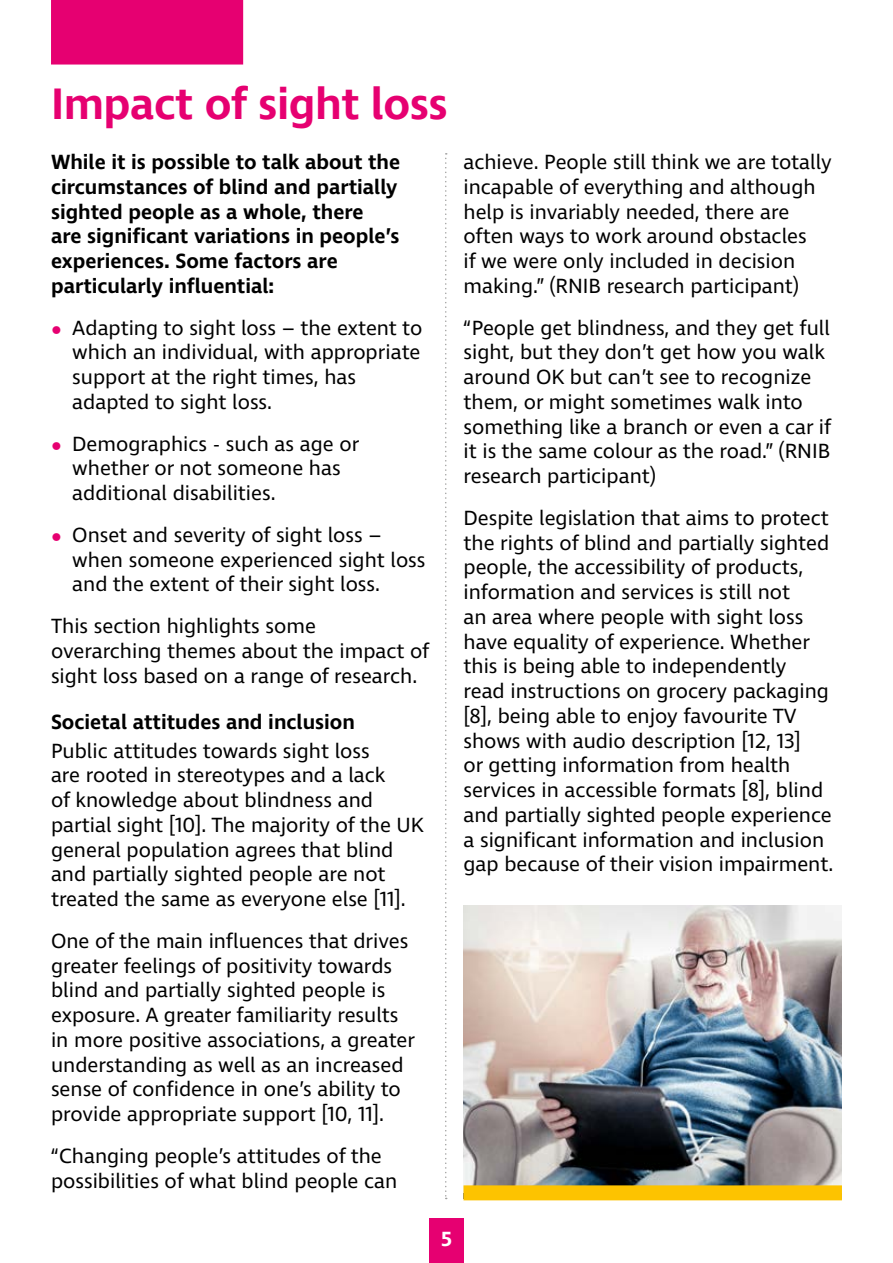
<style>
.page{position:relative;width:893px;height:1263px;background:#fff}
.page>*{position:absolute;margin:0;border:0;box-sizing:border-box;transform-origin:0 0}
.h22{font:600 45px "Ingra";letter-spacing:-.01em;color:#e60071}
.P___14pt_Body{font:21px/24.8px "Ingra";color:#000}
.P___14pt_bullets{font:21px/24.8px "Ingra";color:#000}
.P___14pt_Body-2{font:600 21px/24.8px "Ingra";color:#000}
.t1{font:600 21px "Ingra";color:#fff}
.s1{font-weight:700;font-size:27px;color:#e60071}
</style>
<div class="page">
<div style="left:429px;top:1218px;width:34px;height:45px;background:#e60071"></div>
<svg style="left:445px;top:153px;width:2px;height:1046px"></svg>
<div style="left:51px;top:0;width:192px;height:65px;background:#e60071"></div>
<img style="left:463px;top:906px;width:379px;height:279px">
<div style="left:463px;top:1185px;width:379px;height:15px;background:#fdc300"></div>
<h2 class="h22" style="left:51px;top:76px;width:398px">Impact of sight loss</h2>
<p class="P___14pt_Body-2" style="left:51px;top:151px;width:351px">While it is possible to talk about the circumstances of blind and partially sighted people as a whole, there<br>are significant variations in people’s experiences. Some factors are particularly influential:</p>
<p class="P___14pt_bullets" style="left:72px;top:316px;width:352px;text-indent:-21px"><span class="s1">•</span> Adapting to sight loss – the extent to which an individual, with appropriate support at the right times, has adapted to sight loss.</p>
<p class="P___14pt_bullets" style="left:72px;top:432px;width:289px;text-indent:-21px"><span class="s1">•</span> Demographics - such as age or whether or not someone has additional disabilities.</p>
<p class="P___14pt_bullets" style="left:72px;top:523px;width:355px;text-indent:-21px"><span class="s1">•</span> Onset and severity of sight loss – when someone experienced sight loss and the extent of their sight loss.</p>
<p class="P___14pt_Body" style="left:51px;top:615px;width:380px">This section highlights some overarching themes about the impact of sight loss based on a range of research.</p>
<h3 class="P___14pt_Body-2" style="left:51px;top:710px;width:305px">Societal attitudes and inclusion</h3>
<p class="P___14pt_Body" style="left:51px;top:739px;width:374px">Public attitudes towards sight loss<br>are rooted in stereotypes and a lack<br>of knowledge about blindness and partial sight [10]. The majority of the UK general population agrees that blind and partially sighted people are not treated the same as everyone else [11].</p>
<p class="P___14pt_Body" style="left:51px;top:929px;width:366px">One of the main influences that drives greater feelings of positivity towards blind and partially sighted people is exposure. A greater familiarity results in more positive associations, a greater understanding as well as an increased sense of confidence in one’s ability to provide appropriate support [10, 11].</p>
<p class="P___14pt_Body" style="left:51px;top:1144px;width:348px">“Changing people’s attitudes of the possibilities of what blind people can</p>
<p class="P___14pt_Body" style="left:463px;top:151px;width:370px">achieve. People still think we are totally incapable of everything and although help is invariably needed, there are often ways to work around obstacles<br>if we were only included in decision making.” (RNIB research participant)</p>
<p class="P___14pt_Body" style="left:463px;top:316px;width:369px">“People get blindness, and they get full sight, but they don’t get how you walk around OK but can’t see to recognize them, or might sometimes walk into something like a branch or even a car if it is the same colour as the road.” (RNIB research participant)</p>
<p class="P___14pt_Body" style="left:463px;top:506px;width:371px">Despite legislation that aims to protect the rights of blind and partially sighted people, the accessibility of products, information and services is still not<br>an area where people with sight loss have equality of experience. Whether this is being able to independently<br>read instructions on grocery packaging [8], being able to enjoy favourite TV shows with audio description [12, 13]<br>or getting information from health services in accessible formats [8], blind and partially sighted people experience a significant information and inclusion gap because of their vision impairment.</p>
<p class="t1" style="left:441px;top:1226px;width:12px">5</p>
</div>
